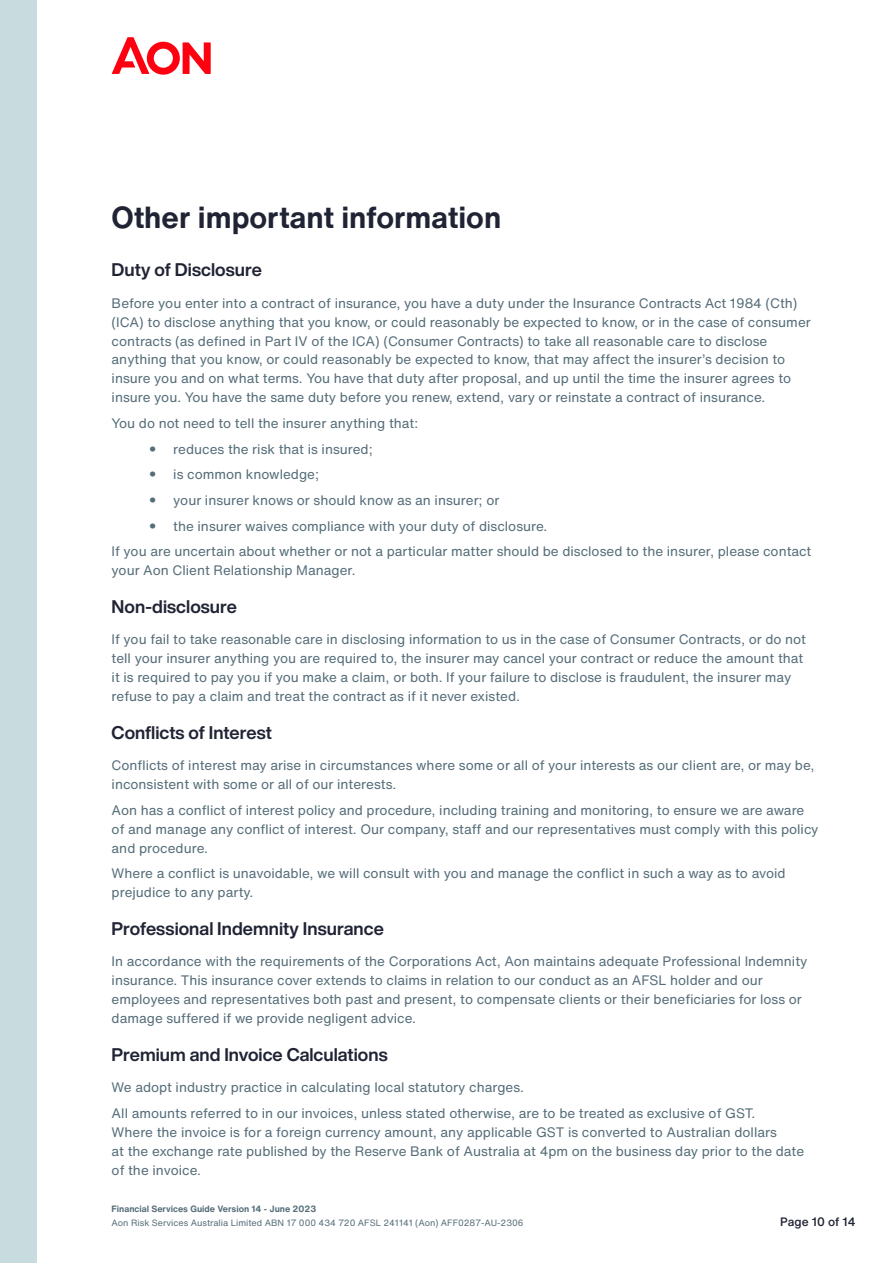
<style>
.page{position:relative;width:893px;height:1263px;background:#fff}
.page>*{position:absolute;margin:0;border:0;box-sizing:border-box;transform-origin:0 0}
.AON_PW_Headline_20pt{font:700 30px "Helvetica Now Text";color:#202334}
.AON_PW_Headline_12pt{font:700 18px "Helvetica Now Display";letter-spacing:.005em;color:#202334}
.AON_PW_Body_Copy_9pt{font:13.5px/18.9px "Helvetica Now Text";color:#556d79}
.t1{font:500 12px "Helvetica Now Text";color:#202334}
.t2{font:9px "Helvetica Now Text";color:#556d79}
.t3{font:700 9px "Helvetica Now Text";color:#556d79}
</style>
<div class="page">
<div style="left:0;top:0;width:37px;height:1263px;background:#c8dcdf"></div>
<svg style="left:112px;top:37px;width:99px;height:38px"></svg>
<p class="AON_PW_Headline_20pt" style="left:112px;top:197px;width:391px">Other important information</p>
<p class="AON_PW_Headline_12pt" style="left:112px;top:257px;width:152px">Duty of Disclosure</p>
<p class="AON_PW_Body_Copy_9pt" style="left:112px;top:294px;width:701px">Before you enter into a contract of insurance, you have a duty under the Insurance Contracts Act 1984 (Cth) (ICA) to disclose anything that you know, or could reasonably be expected to know, or in the case of consumer contracts (as defined in Part IV of the ICA) (Consumer Contracts) to take all reasonable care to disclose anything that you know, or could reasonably be expected to know, that may affect the insurer’s decision to insure you and on what terms. You have that duty after proposal, and up until the time the insurer agrees to insure you. You have the same duty before you renew, extend, vary or reinstate a contract of insurance.</p>
<p class="AON_PW_Body_Copy_9pt" style="left:112px;top:414px;width:308px">You do not need to tell the insurer anything that:</p>
<p class="AON_PW_Body_Copy_9pt" style="left:150px;top:439px;width:224px"><sup>●</sup> reduces the risk that is insured;</p>
<p class="AON_PW_Body_Copy_9pt" style="left:150px;top:465px;width:171px"><sup>●</sup> is common knowledge;</p>
<p class="AON_PW_Body_Copy_9pt" style="left:150px;top:491px;width:351px"><sup>●</sup> your insurer knows or should know as an insurer; or</p>
<p class="AON_PW_Body_Copy_9pt" style="left:150px;top:516px;width:399px"><sup>●</sup> the insurer waives compliance with your duty of disclosure.</p>
<p class="AON_PW_Body_Copy_9pt" style="left:112px;top:542px;width:701px">If you are uncertain about whether or not a particular matter should be disclosed to the insurer, please contact your Aon Client Relationship Manager.</p>
<p class="AON_PW_Headline_12pt" style="left:112px;top:594px;width:127px">Non-disclosure</p>
<p class="AON_PW_Body_Copy_9pt" style="left:112px;top:630px;width:696px">If you fail to take reasonable care in disclosing information to us in the case of Consumer Contracts, or do not tell your insurer anything you are required to, the insurer may cancel your contract or reduce the amount that it is required to pay you if you make a claim, or both. If your failure to disclose is fraudulent, the insurer may refuse to pay a claim and treat the contract as if it never existed.</p>
<p class="AON_PW_Headline_12pt" style="left:112px;top:720px;width:162px">Conflicts of Interest</p>
<p class="AON_PW_Body_Copy_9pt" style="left:112px;top:756px;width:704px">Conflicts of interest may arise in circumstances where some or all of your interests as our client are, or may be, inconsistent with some or all of our interests.</p>
<p class="AON_PW_Body_Copy_9pt" style="left:112px;top:800px;width:708px">Aon has a conflict of interest policy and procedure, including training and monitoring, to ensure we are aware of and manage any conflict of interest. Our company, staff and our representatives must comply with this policy and procedure.</p>
<p class="AON_PW_Body_Copy_9pt" style="left:112px;top:864px;width:675px">Where a conflict is unavoidable, we will consult with you and manage the conflict in such a way as to avoid prejudice to any party.</p>
<p class="AON_PW_Headline_12pt" style="left:112px;top:916px;width:274px">Professional Indemnity Insurance</p>
<p class="AON_PW_Body_Copy_9pt" style="left:112px;top:952px;width:697px">In accordance with the requirements of the Corporations Act, Aon maintains adequate Professional Indemnity insurance. This insurance cover extends to claims in relation to our conduct as an AFSL holder and our employees and representatives both past and present, to compensate clients or their beneficiaries for loss or damage suffered if we provide negligent advice.</p>
<p class="AON_PW_Headline_12pt" style="left:112px;top:1042px;width:278px">Premium and Invoice Calculations</p>
<p class="AON_PW_Body_Copy_9pt" style="left:112px;top:1078px;width:414px">We adopt industry practice in calculating local statutory charges.</p>
<p class="AON_PW_Body_Copy_9pt" style="left:112px;top:1103px;width:694px">All amounts referred to in our invoices, unless stated otherwise, are to be treated as exclusive of GST.<br>Where the invoice is for a foreign currency amount, any applicable GST is converted to Australian dollars<br>at the exchange rate published by the Reserve Bank of Australia at 4pm on the business day prior to the date of the invoice.</p>
<p class="t3" style="left:112px;top:1203px;width:206px">Financial Services Guide Version 14 - June 2023</p>
<p class="t2" style="left:112px;top:1216px;width:413px">Aon Risk Services Australia Limited ABN 17 000 434 720 AFSL 241141 (Aon) AFF0287-AU-2306</p>
<p class="t1" style="left:780px;top:1213px;width:77px">Page 10 of 14</p>
</div>
